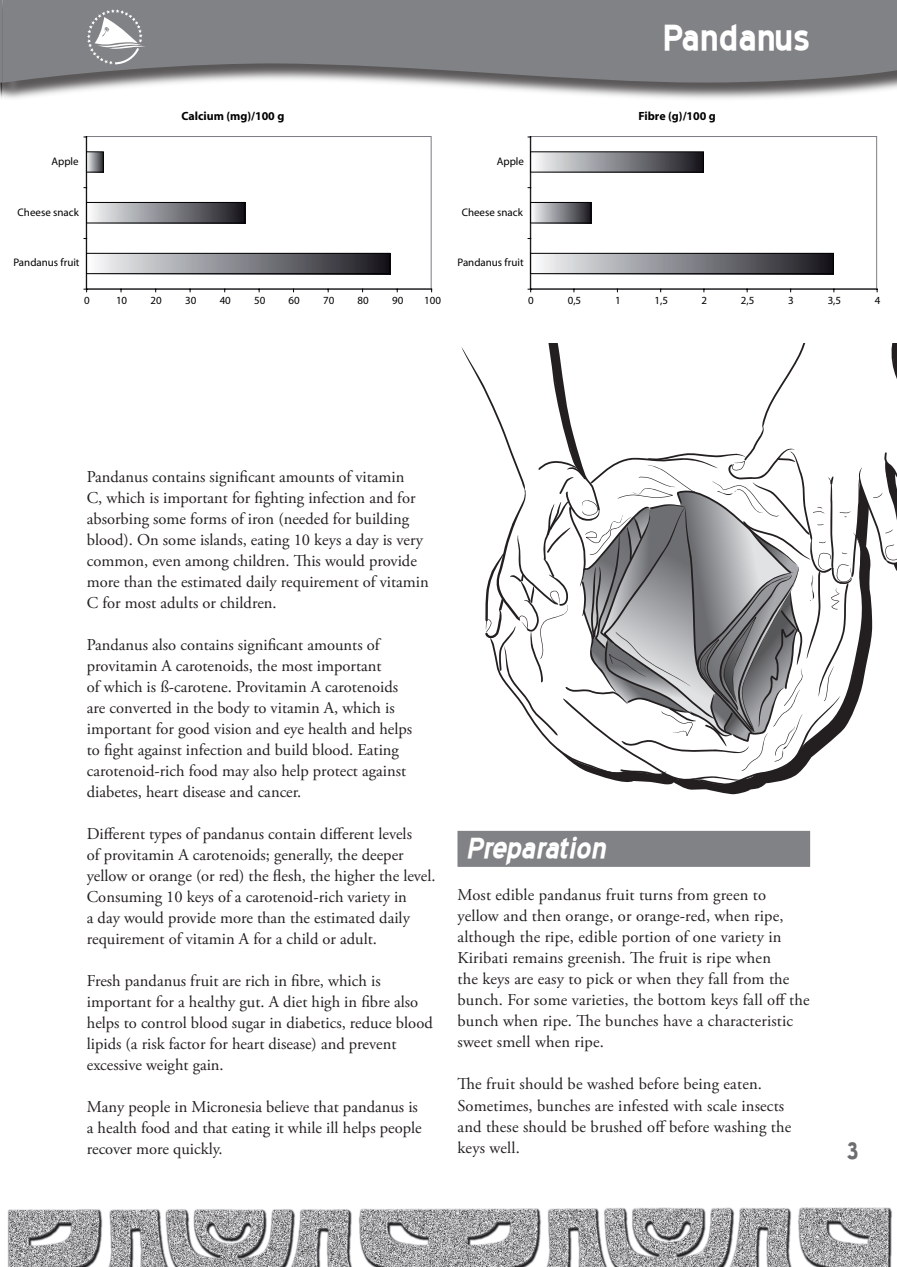
<style>
.page{position:relative;width:897px;height:1267px;background:#fff}
.page>*{position:absolute;margin:0;border:0;box-sizing:border-box;transform-origin:0 0}
.t1{font:700 45px "Blue Highway";color:#fff}
.t2{font:italic 700 36px "Blue Highway";color:#fff}
.t3{font:16.5px/21px "Adobe Garamond Pro";color:#231f20}
.t4{font:700 12px "Myriad";color:#000}
.t5{font:10.95px "Myriad";color:#000}
</style>
<div class="page">
<img style="left:7px;top:1207px;width:885px;height:59px">
<hr style="left:0;top:0;width:2px;height:103px;background:#231f20;opacity:.75">
<div style="left:4px;top:0;width:892px;height:103px;background:#231f20;opacity:.75"></div>
<svg style="left:3px;top:0;width:893px;height:83px;background:#818285"></svg>
<svg style="left:87px;top:9px;width:58px;height:56px"></svg>
<div style="left:86px;top:136px;width:345px;height:153px;border:1px solid #7c7d83"></div>
<svg style="left:87px;top:253px;width:303px;height:21px;background:#7b7c80"></svg>
<svg style="left:87px;top:202px;width:158px;height:21px;background:#7d7d82"></svg>
<svg style="left:87px;top:151px;width:17px;height:22px"></svg>
<hr style="left:87px;top:289px;width:344px;height:1px;background:#000">
<hr style="left:86px;top:137px;width:1px;height:152px;background:#000">
<div style="left:529px;top:136px;width:348px;height:153px;border:1px solid #7c7d83"></div>
<svg style="left:531px;top:253px;width:302px;height:21px;background:#7b7c80"></svg>
<svg style="left:531px;top:202px;width:60px;height:21px"></svg>
<svg style="left:531px;top:151px;width:172px;height:22px;background:#7c7c81"></svg>
<hr style="left:530px;top:289px;width:347px;height:1px;background:#000">
<hr style="left:530px;top:137px;width:1px;height:152px;background:#000">
<div style="left:457px;top:830px;width:353px;height:36px;background:#808285"></div>
<svg style="left:461px;top:343px;width:435px;height:444px"></svg>
<svg style="left:0;top:0;width:3px;height:83px"></svg>
<h1 class="t1" style="left:662px;top:17px;width:149px">Pandanus</h1>
<p class="t4" style="left:181px;top:110px;width:104px">Calcium (mg)/100 g</p>
<p class="t4" style="left:638px;top:110px;width:79px">Fibre (g)/100 g</p>
<p class="t5" style="left:51px;top:156px;width:29px">Apple</p>
<p class="t5" style="left:497px;top:156px;width:29px">Apple</p>
<p class="t5" style="left:18px;top:206px;width:63px">Cheese snack</p>
<p class="t5" style="left:461px;top:206px;width:63px">Cheese snack</p>
<p class="t5" style="left:13px;top:257px;width:68px">Pandanus fruit</p>
<p class="t5" style="left:457px;top:257px;width:68px">Pandanus fruit</p>
<p class="t5" style="left:84px;top:295px;width:7px">0</p>
<p class="t5" style="left:116px;top:295px;width:13px">10</p>
<p class="t5" style="left:151px;top:295px;width:13px">20</p>
<p class="t5" style="left:185px;top:295px;width:13px">30</p>
<p class="t5" style="left:220px;top:295px;width:13px">40</p>
<p class="t5" style="left:254px;top:295px;width:13px">50</p>
<p class="t5" style="left:288px;top:295px;width:13px">60</p>
<p class="t5" style="left:323px;top:295px;width:13px">70</p>
<p class="t5" style="left:357px;top:295px;width:13px">80</p>
<p class="t5" style="left:392px;top:295px;width:13px">90</p>
<p class="t5" style="left:424px;top:295px;width:18px">100</p>
<p class="t5" style="left:528px;top:295px;width:7px">0</p>
<p class="t5" style="left:567px;top:295px;width:15px">0,5</p>
<p class="t5" style="left:615px;top:295px;width:7px">1</p>
<p class="t5" style="left:654px;top:295px;width:15px">1,5</p>
<p class="t5" style="left:701px;top:295px;width:7px">2</p>
<p class="t5" style="left:740px;top:295px;width:15px">2,5</p>
<p class="t5" style="left:788px;top:295px;width:7px">3</p>
<p class="t5" style="left:827px;top:295px;width:15px">3,5</p>
<p class="t5" style="left:874px;top:295px;width:7px">4</p>
<p class="t3" style="left:87px;top:466px;width:343px">Pandanus contains significant amounts of vitamin<br>C, which is important for fighting infection and for absorbing some forms of iron (needed for building blood). On some islands, eating 10 keys a day is very common, even among children. This would provide more than the estimated daily requirement of vitamin C for most adults or children.</p>
<p class="t3" style="left:87px;top:634px;width:327px">Pandanus also contains significant amounts of provitamin A carotenoids, the most important<br>of which is ß-carotene. Provitamin A carotenoids are converted in the body to vitamin A, which is important for good vision and eye health and helps to fight against infection and build blood. Eating carotenoid-rich food may also help protect against diabetes, heart disease and cancer.</p>
<p class="t3" style="left:87px;top:823px;width:350px">Different types of pandanus contain different levels<br>of provitamin A carotenoids; generally, the deeper yellow or orange (or red) the flesh, the higher the level.<br>Consuming 10 keys of a carotenoid-rich variety in<br>a day would provide more than the estimated daily requirement of vitamin A for a child or adult.</p>
<p class="t3" style="left:87px;top:970px;width:347px">Fresh pandanus fruit are rich in fibre, which is important for a healthy gut. A diet high in fibre also helps to control blood sugar in diabetics, reduce blood lipids (a risk factor for heart disease) and prevent excessive weight gain.</p>
<p class="t3" style="left:87px;top:1096px;width:336px">Many people in Micronesia believe that pandanus is a health food and that eating it while ill helps people recover more quickly.</p>
<h2 class="t2" style="left:466px;top:831px;width:147px">Preparation</h2>
<p class="t3" style="left:457px;top:885px;width:353px">Most edible pandanus fruit turns from green to yellow and then orange, or orange-red, when ripe, although the ripe, edible portion of one variety in Kiribati remains greenish. The fruit is ripe when<br>the keys are easy to pick or when they fall from the bunch. For some varieties, the bottom keys fall off the bunch when ripe. The bunches have a characteristic sweet smell when ripe.</p>
<p class="t3" style="left:457px;top:1074px;width:335px">The fruit should be washed before being eaten.<br>Sometimes, bunches are infested with scale insects and these should be brushed off before washing the keys well.</p>
</div>
